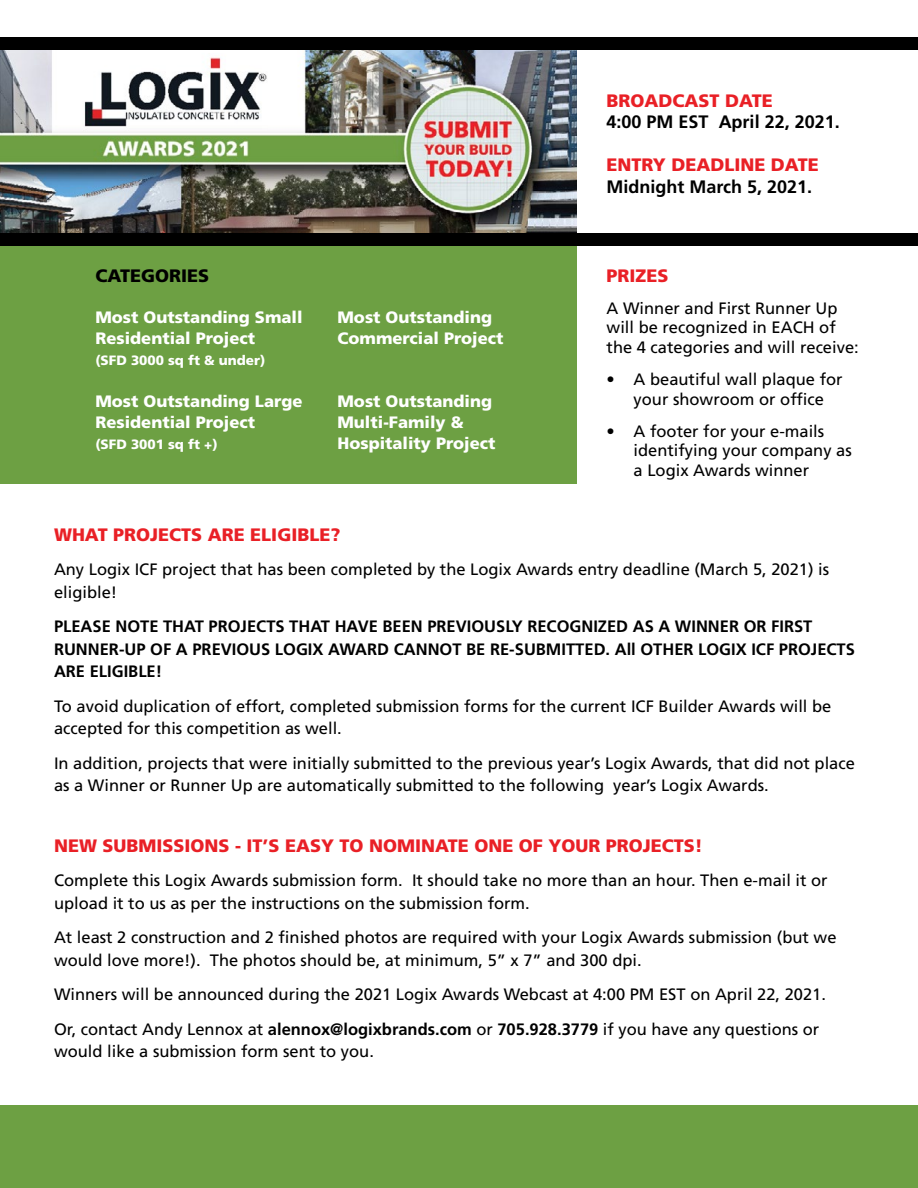
<style>
.page{position:relative;width:918px;height:1188px;background:#fff}
.page>*{position:absolute;margin:0;border:0;box-sizing:border-box;transform-origin:0 0}
.t1{font:900 18px "Frutiger LT Std";color:#e92026}
.t2{font:700 18px "Frutiger LT Std";color:#000}
.t3{font:900 18px "Frutiger LT Std";color:#000}
.t4{font:16.5px/19.8px "Frutiger LT Std";color:#000}
.t5{font:700 16.5px/22.5px "Frutiger LT Std";color:#000}
.t6{font:900 16.5px/21px "Frutiger LT Std";color:#fff}
.t7{font:900 13.5px "Frutiger LT Std";color:#fff}
.s1{font-weight:700}
</style>
<div class="page">
<img style="left:0;top:49px;width:577px;height:184px">
<div style="left:0;top:239px;width:577px;height:245px;background:#6da043"></div>
<div style="left:0;top:233px;width:918px;height:12px;background:#000"></div>
<div style="left:0;top:1105px;width:918px;height:83px;background:#6da043"></div>
<div style="left:0;top:37px;width:918px;height:12px;background:#000"></div>
<p class="t3" style="left:95px;top:265px;width:115px">CATEGORIES</p>
<p class="t6" style="left:95px;top:307px;width:209px">Most Outstanding Small<br>Residential Project</p>
<p class="t7" style="left:95px;top:352px;width:171px">(SFD 3000 sq ft &amp; under)</p>
<p class="t6" style="left:95px;top:391px;width:209px">Most Outstanding Large<br>Residential Project</p>
<p class="t7" style="left:95px;top:436px;width:124px">(SFD 3001 sq ft +)</p>
<p class="t6" style="left:337px;top:307px;width:167px">Most Outstanding<br>Commercial Project</p>
<p class="t6" style="left:337px;top:391px;width:159px">Most Outstanding<br>Multi-Family &amp;<br>Hospitality Project</p>
<p class="t1" style="left:607px;top:89px;width:168px">BROADCAST DATE</p>
<p class="t2" style="left:607px;top:111px;width:235px">4:00 PM EST April 22, 2021.</p>
<p class="t1" style="left:607px;top:154px;width:214px">ENTRY DEADLINE DATE</p>
<p class="t2" style="left:607px;top:176px;width:207px">Midnight March 5, 2021.</p>
<p class="t1" style="left:607px;top:265px;width:64px">PRIZES</p>
<p class="t4" style="left:607px;top:298px;width:254px">A Winner and First Runner Up will be recognized in EACH of the 4 categories and will receive:</p>
<p class="t4" style="left:607px;top:370px;width:238px;text-align:center">• A beautiful wall plaque for your showroom or office</p>
<p class="t4" style="left:634px;top:421px;width:220px;text-indent:-27px">• A footer for your e-mails identifying your company as a Logix Awards winner</p>
<p class="t1" style="left:54px;top:523px;width:288px">WHAT PROJECTS ARE ELIGIBLE?</p>
<p class="t4" style="left:54px;top:558px;width:777px;line-height:22.5px">Any Logix ICF project that has been completed by the Logix Awards entry deadline (March 5, 2021) is eligible!</p>
<p class="t5" style="left:54px;top:615px;width:803px">PLEASE NOTE THAT PROJECTS THAT HAVE BEEN PREVIOUSLY RECOGNIZED AS A WINNER OR FIRST<br>RUNNER-UP OF A PREVIOUS LOGIX AWARD CANNOT BE RE-SUBMITTED. All OTHER LOGIX ICF PROJECTS<br>ARE ELIGIBLE!</p>
<p class="t4" style="left:54px;top:695px;width:779px;line-height:22.5px">To avoid duplication of effort, completed submission forms for the current ICF Builder Awards will be accepted for this competition as well.</p>
<p class="t4" style="left:54px;top:752px;width:802px;line-height:22.5px">In addition, projects that were initially submitted to the previous year’s Logix Awards, that did not place as a Winner or Runner Up are automatically submitted to the following year’s Logix Awards.</p>
<p class="t1" style="left:54px;top:835px;width:650px">NEW SUBMISSIONS - IT’S EASY TO NOMINATE ONE OF YOUR PROJECTS!</p>
<p class="t4" style="left:54px;top:869px;width:775px;line-height:22.5px">Complete this Logix Awards submission form. It should take no more than an hour. Then e-mail it or upload it to us as per the instructions on the submission form.</p>
<p class="t4" style="left:54px;top:926px;width:784px;line-height:22.5px">At least 2 construction and 2 finished photos are required with your Logix Awards submission (but we would love more!). The photos should be, at minimum, 5” x 7” and 300 dpi.</p>
<p class="t4" style="left:54px;top:977px;width:774px;line-height:34.5px">Winners will be announced during the 2021 Logix Awards Webcast at 4:00 PM EST on April 22, 2021.<br>Or, contact Andy Lennox at <span class="s1">alennox@logixbrands.com</span> or <span class="s1">705.928.3779</span> if you have any questions or</p>
<p class="t4" style="left:54px;top:1042px;width:321px">would like a submission form sent to you.</p>
</div>
